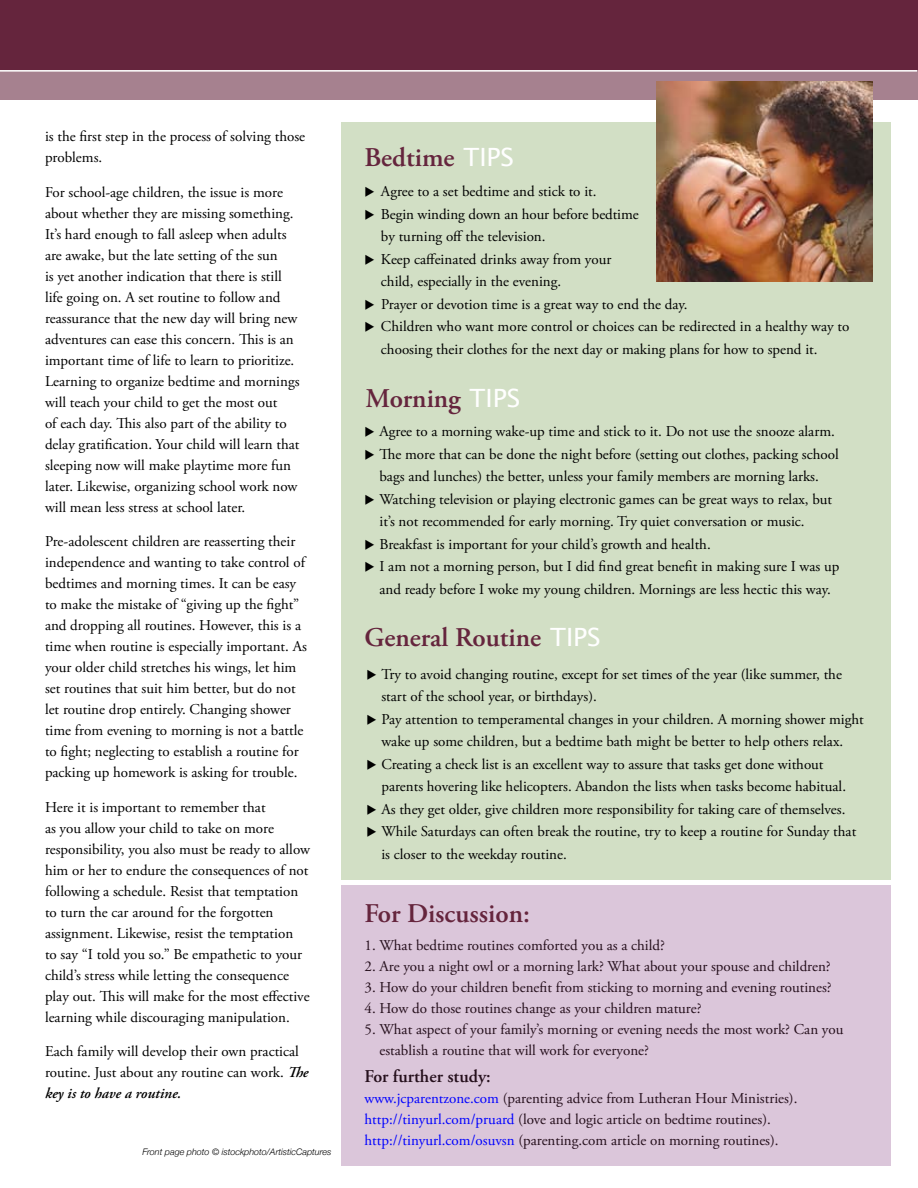
<style>
.page{position:relative;width:918px;height:1188px;background:#fff}
.page>*{position:absolute;margin:0;border:0;box-sizing:border-box;transform-origin:0 0}
.t1{font:600 27px "Adobe Garamond Pro";color:#65253d}
.t2{font:600 18px "Adobe Garamond Pro";color:#250f1c}
.t3{font:15px/21px "Adobe Garamond Pro";letter-spacing:-.02em;color:#000}
.t4{font:15px/21px "Adobe Garamond Pro";letter-spacing:-.005em;color:#250f1c}
.t5{font:15px/22.5px "Adobe Garamond Pro";letter-spacing:-.045em;color:#000}
.t6{font:italic 300 9px "Helvetica Neue";color:#000}
.s1{font-weight:600;font-style:italic}
.s2{font-family:"Lucida Sans Unicode";font-weight:400;font-size:25.2px;color:#fff}
.s3{color:#00f}
</style>
<div class="page">
<div style="left:0;top:0;width:917px;height:71px;background:#65253d"></div>
<div style="left:0;top:70px;width:918px;height:29px;background:#a6818f"></div>
<hr style="left:0;top:70px;width:917px;height:2px;background:#fff">
<div style="left:341px;top:122px;width:550px;height:757px;background:#d2dfc5"></div>
<img style="left:656px;top:82px;width:216px;height:200px">
<div style="left:341px;top:885px;width:550px;height:281px;background:#dbc6da"></div>
<p class="t3" style="left:45px;top:126px;width:262px">is the first step in the process of solving those problems.</p>
<p class="t3" style="left:45px;top:182px;width:256px">For school-age children, the issue is more about whether they are missing something.<br>It’s hard enough to fall asleep when adults are awake, but the late setting of the sun<br>is yet another indication that there is still life going on. A set routine to follow and reassurance that the new day will bring new adventures can ease this concern. This is an important time of life to learn to prioritize.<br>Learning to organize bedtime and mornings will teach your child to get the most out<br>of each day. This also part of the ability to delay gratification. Your child will learn that sleeping now will make playtime more fun later. Likewise, organizing school work now will mean less stress at school later.</p>
<p class="t3" style="left:45px;top:531px;width:263px">Pre-adolescent children are reasserting their independence and wanting to take control of bedtimes and morning times. It can be easy to make the mistake of “giving up the fight” and dropping all routines. However, this is a time when routine is especially important. As your older child stretches his wings, let him set routines that suit him better, but do not let routine drop entirely. Changing shower time from evening to morning is not a battle to fight; neglecting to establish a routine for packing up homework is asking for trouble.</p>
<p class="t3" style="left:45px;top:797px;width:267px">Here it is important to remember that<br>as you allow your child to take on more responsibility, you also must be ready to allow him or her to endure the consequences of not following a schedule. Resist that temptation to turn the car around for the forgotten assignment. Likewise, resist the temptation<br>to say “I told you so.” Be empathetic to your child’s stress while letting the consequence play out. This will make for the most effective learning while discouraging manipulation.</p>
<p class="t3" style="left:45px;top:1041px;width:265px">Each family will develop their own practical routine. Just about any routine can work. <span class="s1">The key is to have a routine.</span></p>
<p class="t6" style="left:142px;top:1146px;width:191px">Front page photo © istockphoto/ArtisticCaptures</p>
<h1 class="t1" style="left:364px;top:142px;width:151px">Bedtime <span class="s2">TIPS</span></h1>
<p class="t3" style="left:364px;top:182px;width:234px">◆ Agree to a set bedtime and stick to it.</p>
<p class="t3" style="left:381px;top:203px;width:259px;line-height:22.5px;text-indent:-16px">◆ Begin winding down an hour before bedtime by turning off the television.</p>
<p class="t3" style="left:381px;top:248px;width:232px;line-height:22.5px;text-indent:-16px">◆ Keep caffeinated drinks away from your child, especially in the evening.</p>
<p class="t3" style="left:364px;top:294px;width:325px">◆ Prayer or devotion time is a great way to end the day.</p>
<p class="t3" style="left:381px;top:316px;width:470px;line-height:22.5px;text-indent:-16px">◆ Children who want more control or choices can be redirected in a healthy way to choosing their clothes for the next day or making plans for how to spend it.</p>
<h1 class="t1" style="left:365px;top:383px;width:156px">Morning <span class="s2">TIPS</span></h1>
<p class="t3" style="left:364px;top:422px;width:472px">◆ Agree to a morning wake-up time and stick to it. Do not use the snooze alarm.</p>
<p class="t3" style="left:364px;top:443px;width:476px;line-height:22.5px;text-align:center">◆ The more that can be done the night before (setting out clothes, packing school bags and lunches) the better, unless your family members are morning larks.</p>
<p class="t5" style="left:379px;top:488px;width:454px;text-indent:-15px">◆ Watching television or playing electronic games can be great ways to relax, but it’s not recommended for early morning. Try quiet conversation or music.</p>
<p class="t3" style="left:364px;top:534px;width:348px">◆ Breakfast is important for your child’s growth and health.</p>
<p class="t3" style="left:364px;top:556px;width:476px;line-height:22.5px;text-align:center">◆ I am not a morning person, but I did find great benefit in making sure I was up and ready before I woke my young children. Mornings are less hectic this way.</p>
<h1 class="t1" style="left:364px;top:622px;width:238px">General Routine <span class="s2">TIPS</span></h1>
<p class="t3" style="left:381px;top:663px;width:462px;line-height:22.5px;text-indent:-15px">◆ Try to avoid changing routine, except for set times of the year (like summer, the start of the school year, or birthdays).</p>
<p class="t3" style="left:366px;top:708px;width:499px;line-height:22.5px;text-align:center">◆ Pay attention to temperamental changes in your children. A morning shower might wake up some children, but a bedtime bath might be better to help others relax.</p>
<p class="t3" style="left:381px;top:753px;width:466px;line-height:22.5px;text-indent:-15px">◆ Creating a check list is an excellent way to assure that tasks get done without parents hovering like helicopters. Abandon the lists when tasks become habitual.</p>
<p class="t3" style="left:366px;top:799px;width:481px">◆ As they get older, give children more responsibility for taking care of themselves.</p>
<p class="t3" style="left:381px;top:821px;width:476px;line-height:22.5px;text-indent:-15px">◆ While Saturdays can often break the routine, try to keep a routine for Sunday that is closer to the weekday routine.</p>
<h1 class="t1" style="left:364px;top:898px;width:167px">For Discussion:</h1>
<p class="t4" style="left:364px;top:935px;width:302px">1. What bedtime routines comforted you as a child?</p>
<p class="t4" style="left:364px;top:956px;width:468px">2. Are you a night owl or a morning lark? What about your spouse and children?</p>
<p class="t4" style="left:364px;top:977px;width:469px">3. How do your children benefit from sticking to morning and evening routines?</p>
<p class="t4" style="left:364px;top:998px;width:339px">4. How do those routines change as your children mature?</p>
<p class="t4" style="left:380px;top:1019px;width:465px;text-indent:-15px">5. What aspect of your family’s morning or evening needs the most work? Can you establish a routine that will work for everyone?</p>
<p class="t2" style="left:364px;top:1066px;width:128px">For further study:</p>
<p class="t4" style="left:364px;top:1089px;width:435px"><span class="s3">www.jcparentzone.com</span> (parenting advice from Lutheran Hour Ministries). <span class="s3">http://tinyurl.com/pruard</span> (love and logic article on bedtime routines). <span class="s3">http://tinyurl.com/osuvsn</span> (parenting.com article on morning routines).</p>
</div>
